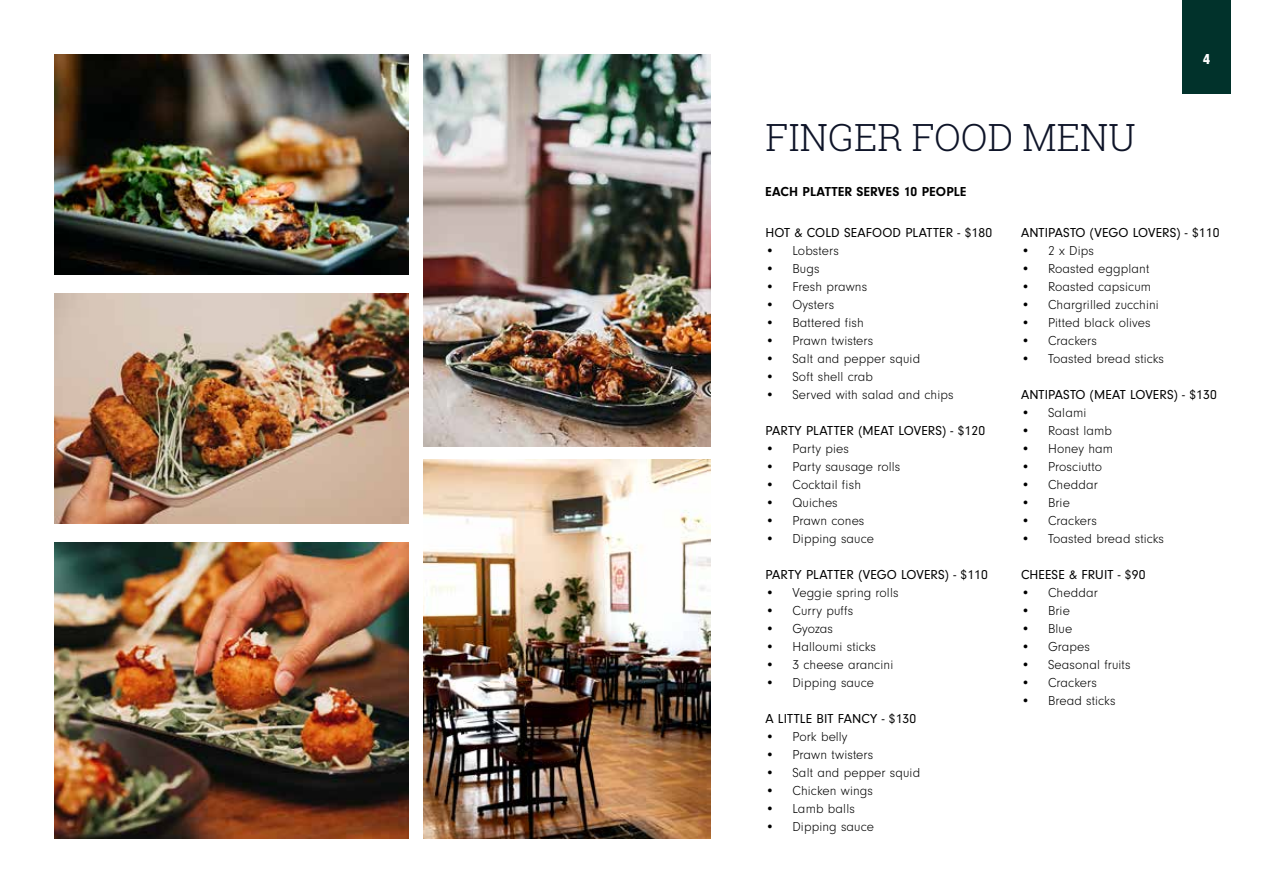
<style>
.page{position:relative;width:1263px;height:893px;background:#fff}
.page>*{position:absolute;margin:0;border:0;box-sizing:border-box;transform-origin:0 0}
.t1{font:300 37.5px "Roboto Slab";color:#0e1428}
.t2{font:900 15px "Neuzeit Gro";color:#fff}
.t3{font:300 13.5px "Neuzeit Gro";letter-spacing:.01em;color:#000}
.t4{font:13.5px "Neuzeit Gro";letter-spacing:.01em;color:#000}
.t5{font:700 13.5px "Neuzeit Gro";letter-spacing:.01em;color:#000}
</style>
<div class="page">
<div style="left:1182px;top:0;width:49px;height:94px;background:#01322b"></div>
<img style="left:54px;top:54px;width:354px;height:220px">
<img style="left:423px;top:54px;width:287px;height:392px">
<img style="left:54px;top:293px;width:354px;height:231px">
<img style="left:54px;top:542px;width:354px;height:297px">
<img style="left:423px;top:460px;width:287px;height:379px">
<h1 class="t1" style="left:765px;top:112px;width:372px">FINGER FOOD MENU</h1>
<p class="t5" style="left:765px;top:184px;width:202px">EACH PLATTER SERVES 10 PEOPLE</p>
<p class="t2" style="left:1203px;top:51px;width:9px">4</p>
<p class="t4" style="left:765px;top:225px;width:228px">HOT &amp; COLD SEAFOOD PLATTER - $180</p>
<p class="t3" style="left:765px;top:243px;width:75px">• Lobsters</p>
<p class="t3" style="left:765px;top:261px;width:56px">• Bugs</p>
<p class="t3" style="left:765px;top:279px;width:103px">• Fresh prawns</p>
<p class="t3" style="left:765px;top:297px;width:70px">• Oysters</p>
<p class="t3" style="left:765px;top:315px;width:100px">• Battered fish</p>
<p class="t3" style="left:765px;top:333px;width:109px">• Prawn twisters</p>
<p class="t3" style="left:765px;top:351px;width:156px">• Salt and pepper squid</p>
<p class="t3" style="left:765px;top:369px;width:109px">• Soft shell crab</p>
<p class="t3" style="left:765px;top:387px;width:190px">• Served with salad and chips</p>
<p class="t4" style="left:765px;top:423px;width:221px">PARTY PLATTER (MEAT LOVERS) - $120</p>
<p class="t3" style="left:765px;top:441px;width:85px">• Party pies</p>
<p class="t3" style="left:765px;top:459px;width:136px">• Party sausage rolls</p>
<p class="t3" style="left:765px;top:477px;width:97px">• Cocktail fish</p>
<p class="t3" style="left:765px;top:495px;width:74px">• Quiches</p>
<p class="t3" style="left:765px;top:513px;width:100px">• Prawn cones</p>
<p class="t3" style="left:765px;top:531px;width:110px">• Dipping sauce</p>
<p class="t4" style="left:765px;top:567px;width:224px">PARTY PLATTER (VEGO LOVERS) - $110</p>
<p class="t3" style="left:765px;top:585px;width:135px">• Veggie spring rolls</p>
<p class="t3" style="left:765px;top:603px;width:89px">• Curry puffs</p>
<p class="t3" style="left:765px;top:621px;width:69px">• Gyozas</p>
<p class="t3" style="left:765px;top:639px;width:112px">• Halloumi sticks</p>
<p class="t3" style="left:765px;top:657px;width:129px">• 3 cheese arancini</p>
<p class="t3" style="left:765px;top:675px;width:110px">• Dipping sauce</p>
<p class="t4" style="left:765px;top:711px;width:152px">A LITTLE BIT FANCY - $130</p>
<p class="t3" style="left:765px;top:729px;width:84px">• Pork belly</p>
<p class="t3" style="left:765px;top:747px;width:109px">• Prawn twisters</p>
<p class="t3" style="left:765px;top:765px;width:156px">• Salt and pepper squid</p>
<p class="t3" style="left:765px;top:783px;width:109px">• Chicken wings</p>
<p class="t3" style="left:765px;top:801px;width:91px">• Lamb balls</p>
<p class="t3" style="left:765px;top:819px;width:110px">• Dipping sauce</p>
<p class="t4" style="left:1021px;top:225px;width:200px">ANTIPASTO (VEGO LOVERS) - $110</p>
<p class="t3" style="left:1021px;top:243px;width:74px">• 2 x Dips</p>
<p class="t3" style="left:1021px;top:261px;width:130px">• Roasted eggplant</p>
<p class="t3" style="left:1021px;top:279px;width:132px">• Roasted capsicum</p>
<p class="t3" style="left:1021px;top:297px;width:139px">• Chargrilled zucchini</p>
<p class="t3" style="left:1021px;top:315px;width:131px">• Pitted black olives</p>
<p class="t3" style="left:1021px;top:333px;width:77px">• Crackers</p>
<p class="t3" style="left:1021px;top:351px;width:145px">• Toasted bread sticks</p>
<p class="t4" style="left:1021px;top:387px;width:197px">ANTIPASTO (MEAT LOVERS) - $130</p>
<p class="t3" style="left:1021px;top:405px;width:67px">• Salami</p>
<p class="t3" style="left:1021px;top:423px;width:93px">• Roast lamb</p>
<p class="t3" style="left:1021px;top:441px;width:94px">• Honey ham</p>
<p class="t3" style="left:1021px;top:459px;width:83px">• Prosciutto</p>
<p class="t3" style="left:1021px;top:477px;width:78px">• Cheddar</p>
<p class="t3" style="left:1021px;top:495px;width:50px">• Brie</p>
<p class="t3" style="left:1021px;top:513px;width:77px">• Crackers</p>
<p class="t3" style="left:1021px;top:531px;width:145px">• Toasted bread sticks</p>
<p class="t4" style="left:1021px;top:567px;width:126px">CHEESE &amp; FRUIT - $90</p>
<p class="t3" style="left:1021px;top:585px;width:78px">• Cheddar</p>
<p class="t3" style="left:1021px;top:603px;width:50px">• Brie</p>
<p class="t3" style="left:1021px;top:621px;width:53px">• Blue</p>
<p class="t3" style="left:1021px;top:639px;width:70px">• Grapes</p>
<p class="t3" style="left:1021px;top:657px;width:111px">• Seasonal fruits</p>
<p class="t3" style="left:1021px;top:675px;width:77px">• Crackers</p>
<p class="t3" style="left:1021px;top:693px;width:96px">• Bread sticks</p>
</div>
